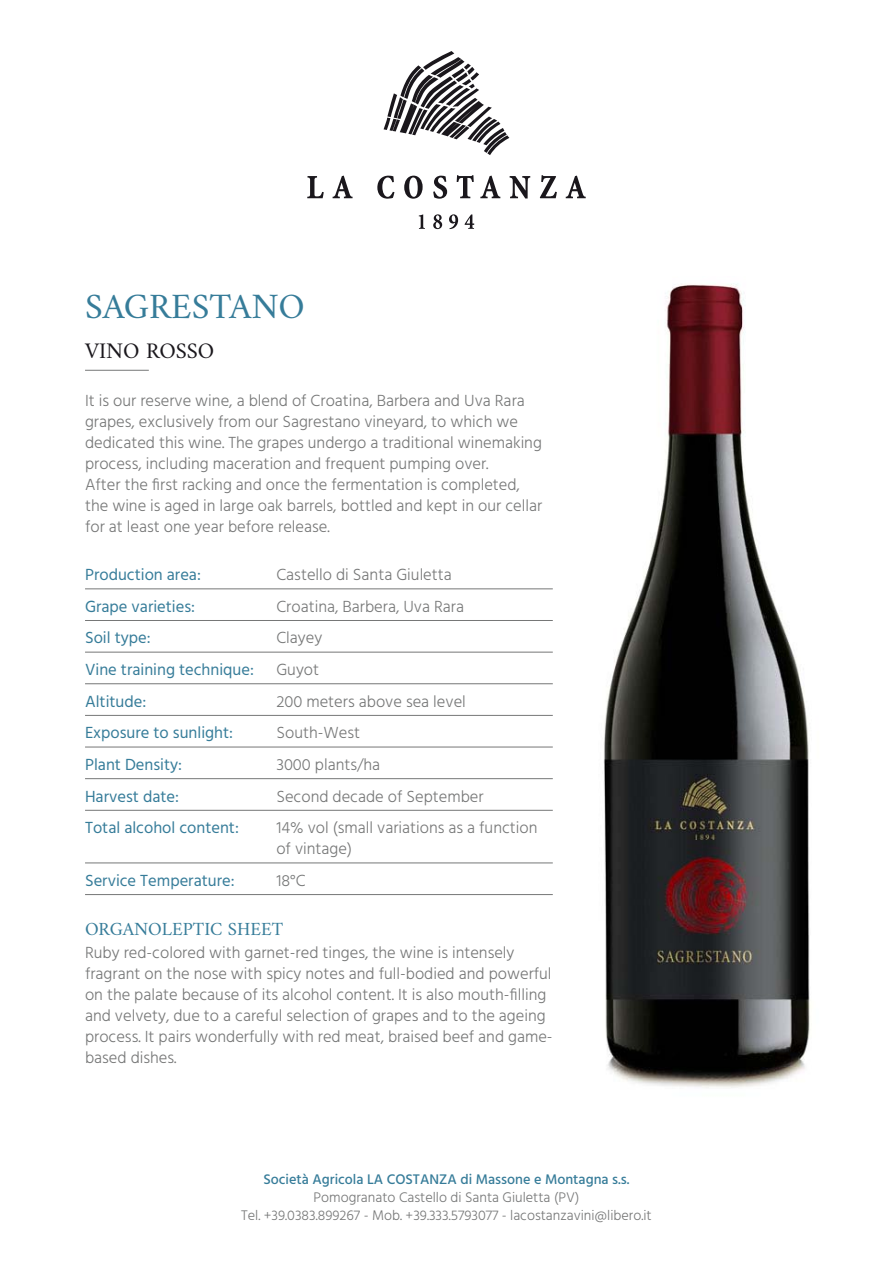
<style>
.page{position:relative;width:893px;height:1263px;background:#fff}
.page>*{position:absolute;margin:0;border:0;box-sizing:border-box;transform-origin:0 0}
.t1{font:36px "Amiri";color:#367c99}
.t2{font:22.5px "Amiri";color:#1a171c}
.t3{font:18.75px "Amiri";color:#367c99}
.t4{font:300 16.5px/21px "Hind";color:#767777}
.t5{font:16.5px "Hind";color:#367c99}
.t6{font:300 14.25px/18px "Hind";color:#767777;text-align:center}
.t7{font:500 14.25px "Hind";color:#367c99}
</style>
<div class="page">
<svg style="left:384px;top:51px;width:125px;height:104px"></svg>
<svg style="left:307px;top:176px;width:17px;height:22px"></svg>
<svg style="left:333px;top:176px;width:20px;height:22px"></svg>
<svg style="left:377px;top:176px;width:17px;height:23px"></svg>
<svg style="left:404px;top:176px;width:19px;height:23px"></svg>
<svg style="left:433px;top:176px;width:14px;height:23px"></svg>
<svg style="left:457px;top:175px;width:17px;height:23px"></svg>
<svg style="left:480px;top:176px;width:20px;height:22px"></svg>
<svg style="left:510px;top:176px;width:20px;height:22px"></svg>
<svg style="left:540px;top:175px;width:17px;height:23px"></svg>
<svg style="left:566px;top:176px;width:20px;height:22px"></svg>
<svg style="left:419px;top:214px;width:6px;height:15px"></svg>
<svg style="left:433px;top:214px;width:9px;height:15px"></svg>
<svg style="left:449px;top:214px;width:9px;height:15px"></svg>
<svg style="left:465px;top:214px;width:9px;height:15px"></svg>
<hr style="left:85px;top:589px;width:468px;height:1px;background:#767777">
<hr style="left:85px;top:620px;width:468px;height:1px;background:#767777">
<hr style="left:85px;top:652px;width:468px;height:1px;background:#767777">
<hr style="left:85px;top:683px;width:468px;height:1px;background:#767777">
<hr style="left:85px;top:715px;width:468px;height:1px;background:#767777">
<hr style="left:85px;top:747px;width:468px;height:1px;background:#767777">
<hr style="left:85px;top:778px;width:468px;height:1px;background:#767777">
<hr style="left:85px;top:810px;width:468px;height:1px;background:#767777">
<hr style="left:85px;top:863px;width:468px;height:1px;background:#767777">
<hr style="left:85px;top:894px;width:468px;height:1px;background:#767777">
<hr style="left:85px;top:370px;width:64px;height:1px;background:#767777">
<img style="left:604px;top:283px;width:206px;height:805px">
<h1 class="t1" style="left:85px;top:284px;width:41px">SAGRE</h1>
<h1 class="t1" style="left:192px;top:284px;width:42px">STAN</h1>
<h1 class="t1" style="left:279px;top:284px;width:28px">O</h1>
<h2 class="t2" style="left:85px;top:337px;width:131px">VINO ROSSO</h2>
<p class="t4" style="left:85px;top:391px;width:459px">It is our reserve wine, a blend of Croatina, Barbera and Uva Rara grapes, exclusively from our Sagrestano vineyard, to which we dedicated this wine. The grapes undergo a traditional winemaking process, including maceration and frequent pumping over.<br>After the first racking and once the fermentation is completed, the wine is aged in large oak barrels, bottled and kept in our cellar for at least one year before release.</p>
<p class="t5" style="left:85px;top:564px;width:117px">Production area:</p>
<p class="t4" style="left:276px;top:565px;width:177px">Castello di Santa Giuletta</p>
<p class="t5" style="left:85px;top:595px;width:112px">Grape varieties:</p>
<p class="t4" style="left:276px;top:597px;width:189px">Croatina, Barbera, Uva Rara</p>
<p class="t5" style="left:85px;top:627px;width:67px">Soil type:</p>
<p class="t4" style="left:276px;top:629px;width:48px">Clayey</p>
<p class="t5" style="left:85px;top:658px;width:170px">Vine training technique:</p>
<p class="t4" style="left:276px;top:660px;width:44px">Guyot</p>
<p class="t5" style="left:85px;top:690px;width:63px">Altitude:</p>
<p class="t4" style="left:276px;top:692px;width:191px">200 meters above sea level</p>
<p class="t5" style="left:85px;top:722px;width:150px">Exposure to sunlight:</p>
<p class="t4" style="left:276px;top:723px;width:85px">South-West</p>
<p class="t5" style="left:85px;top:753px;width:99px">Plant Density:</p>
<p class="t4" style="left:276px;top:755px;width:105px">3000 plants/ha</p>
<p class="t5" style="left:85px;top:785px;width:96px">Harvest date:</p>
<p class="t4" style="left:276px;top:787px;width:209px">Second decade of September</p>
<p class="t5" style="left:85px;top:817px;width:155px">Total alcohol content:</p>
<p class="t4" style="left:276px;top:818px;width:263px">14% vol (small variations as a function of vintage)</p>
<p class="t5" style="left:85px;top:869px;width:151px">Service Temperature:</p>
<p class="t4" style="left:276px;top:871px;width:31px">18°C</p>
<p class="t3" style="left:85px;top:917px;width:178px">ORGANOLEPTIC SHEET</p>
<p class="t4" style="left:85px;top:943px;width:469px">Ruby red-colored with garnet-red tinges, the wine is intensely fragrant on the nose with spicy notes and full-bodied and powerful on the palate because of its alcohol content. It is also mouth-filling and velvety, due to a careful selection of grapes and to the ageing process. It pairs wonderfully with red meat, braised beef and game&shy;based dishes.</p>
<p class="t7" style="left:263px;top:1170px;width:368px">Società Agricola LA COSTANZA di Massone e Montagna s.s.</p>
<p class="t6" style="left:241px;top:1190px;width:412px">Pomogranato Castello di Santa Giuletta (PV)<br>Tel. +39.0383.899267 - Mob. +39.333.5793077 - lacostanzavini@libero.it</p>
</div>
